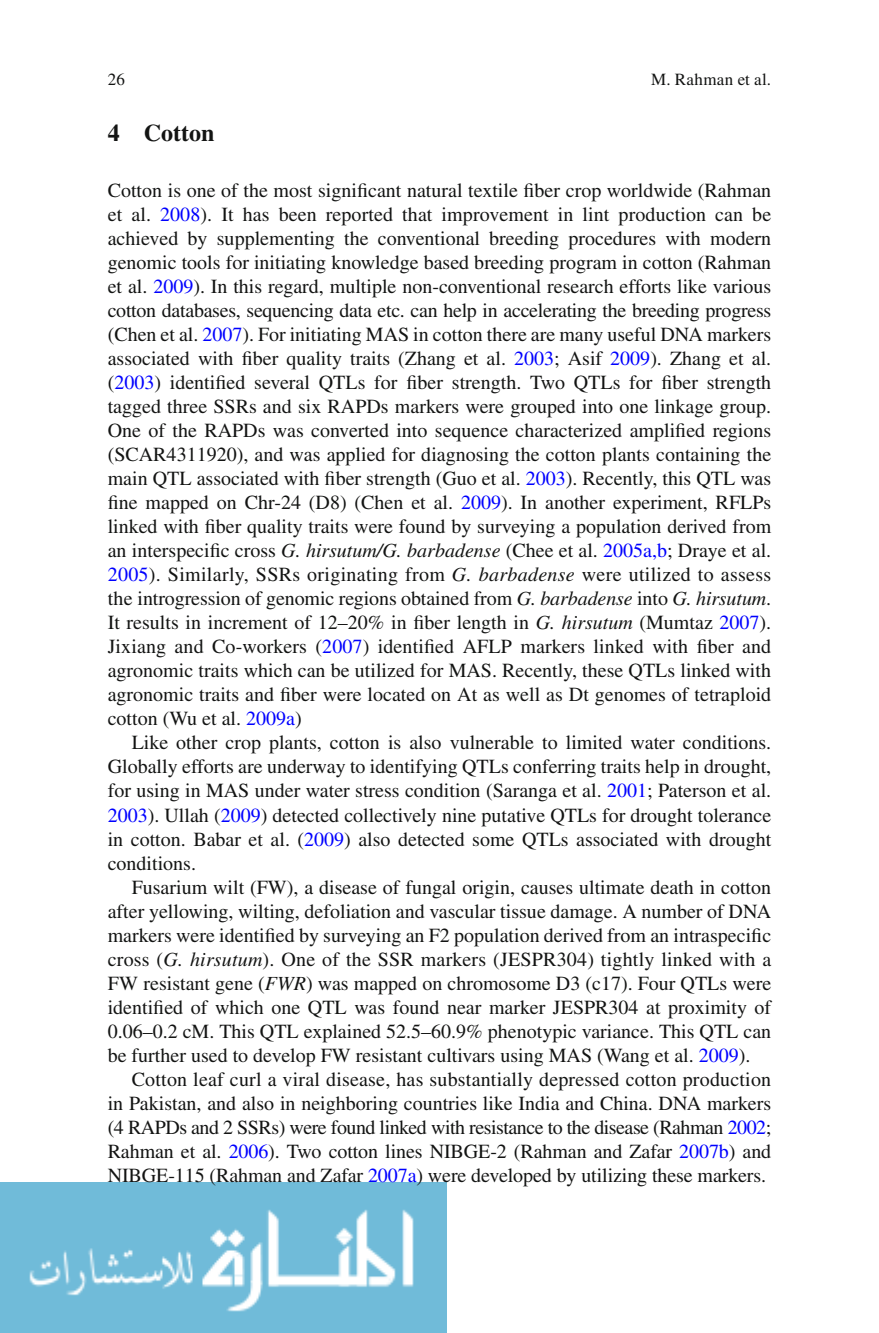
<style>
.page{position:relative;width:879px;height:1333px;background:#fff}
.page>*{position:absolute;margin:0;border:0;box-sizing:border-box;transform-origin:0 0}
.t1{font:700 24px "Times";color:#131413}
.t2{font:20px/24px "Times";color:#131413;text-align:justify}
.t3{font:17px "Times";letter-spacing:.02em;color:#131413}
.s1{color:#00f}
.s2{font-style:italic}
</style>
<div class="page">
<img style="left:0;top:1182px;width:446px;height:150px">
<p class="t3" style="left:108px;top:73px;width:19px">26</p>
<p class="t3" style="left:651px;top:73px;width:121px">M. Rahman et al.</p>
<p class="t1" style="left:108px;top:124px;width:108px">4 Cotton</p>
<p class="t2" style="left:108px;top:180px;width:665px">Cotton is one of the most signi fi cant natural textile fi ber crop worldwide (Rahman et al. <span class="s1">2008</span> ) . It has been reported that improvement in lint production can be achieved by supplementing the conventional breeding procedures with modern genomic tools for initiating knowledge based breeding program in cotton (Rahman et al. <span class="s1">2009</span> ) . In this regard, multiple non-conventional research efforts like various cotton databases, sequencing data etc. can help in accelerating the breeding progress (Chen et al. <span class="s1">2007</span> ) . For initiating MAS in cotton there are many useful DNA markers associated with fi ber quality traits (Zhang et al. <span class="s1">2003</span> ; Asif <span class="s1">2009</span> ) . Zhang et al. ( <span class="s1">2003</span> ) identi fi ed several QTLs for fi ber strength. Two QTLs for fi ber strength tagged three SSRs and six RAPDs markers were grouped into one linkage group.<br>One of the RAPDs was converted into sequence characterized ampli fi ed regions (SCAR4311920), and was applied for diagnosing the cotton plants containing the main QTL associated with fi ber strength (Guo et al. <span class="s1">2003</span> ) . Recently, this QTL was fi ne mapped on Chr-24 (D8) (Chen et al. <span class="s1">2009</span> ) . In another experiment, RFLPs linked with fi ber quality traits were found by surveying a population derived from an interspeci fi c cross <span class="s2">G. hirsutum/G. barbadense</span> (Chee et al. <span class="s1">2005a,b</span> ; Draye et al.<br><span class="s1">2005</span> ). Similarly, SSRs originating from <span class="s2">G. barbadense</span> were utilized to assess the introgression of genomic regions obtained from <span class="s2">G. barbadense</span> into <span class="s2">G. hirsutum</span> .<br>It results in increment of 12–20% in fi ber length in <span class="s2">G. hirsutum</span> (Mumtaz <span class="s1">2007</span> ) .<br>Jixiang and Co-workers ( <span class="s1">2007</span> ) identi fi ed AFLP markers linked with fi ber and agronomic traits which can be utilized for MAS. Recently, these QTLs linked with agronomic traits and fi ber were located on At as well as Dt genomes of tetraploid cotton ( Wu et al. <span class="s1">2009a</span> )</p>
<p class="t2" style="left:108px;top:732px;width:665px;text-indent:24px">Like other crop plants, cotton is also vulnerable to limited water conditions.<br>Globally efforts are underway to identifying QTLs conferring traits help in drought, for using in MAS under water stress condition (Saranga et al. <span class="s1">2001</span> ; Paterson et al.<br><span class="s1">2003</span> ) . Ullah ( <span class="s1">2009</span> ) detected collectively nine putative QTLs for drought tolerance in cotton. Babar et al. ( <span class="s1">2009</span> ) also detected some QTLs associated with drought conditions.</p>
<p class="t2" style="left:108px;top:876px;width:665px;text-indent:24px">Fusarium wilt (FW), a disease of fungal origin, causes ultimate death in cotton after yellowing, wilting, defoliation and vascular tissue damage. A number of DNA markers were identi fi ed by surveying an F2 population derived from an intraspeci fi c cross ( <span class="s2">G. hirsutum</span> ). One of the SSR markers (JESPR304) tightly linked with a FW resistant gene ( <span class="s2">FWR</span> ) was mapped on chromosome D3 (c17). Four QTLs were identi fi ed of which one QTL was found near marker JESPR304 at proximity of 0.06–0.2 cM. This QTL explained 52.5–60.9% phenotypic variance. This QTL can be further used to develop FW resistant cultivars using MAS (Wang et al. <span class="s1">2009</span> ) .</p>
<p class="t2" style="left:108px;top:1068px;width:665px;text-indent:24px">Cotton leaf curl a viral disease, has substantially depressed cotton production in Pakistan, and also in neighboring countries like India and China. DNA markers (4 RAPDs and 2 SSRs) were found linked with resistance to the disease (Rahman <span class="s1">2002</span> ; Rahman et al. <span class="s1">2006</span> ) . Two cotton lines NIBGE-2 (Rahman and Zafar <span class="s1">2007b</span> ) and NIBGE-115 (Rahman and Zafar <span class="s1">2007a</span> ) were developed by utilizing these markers.</p>
</div>
